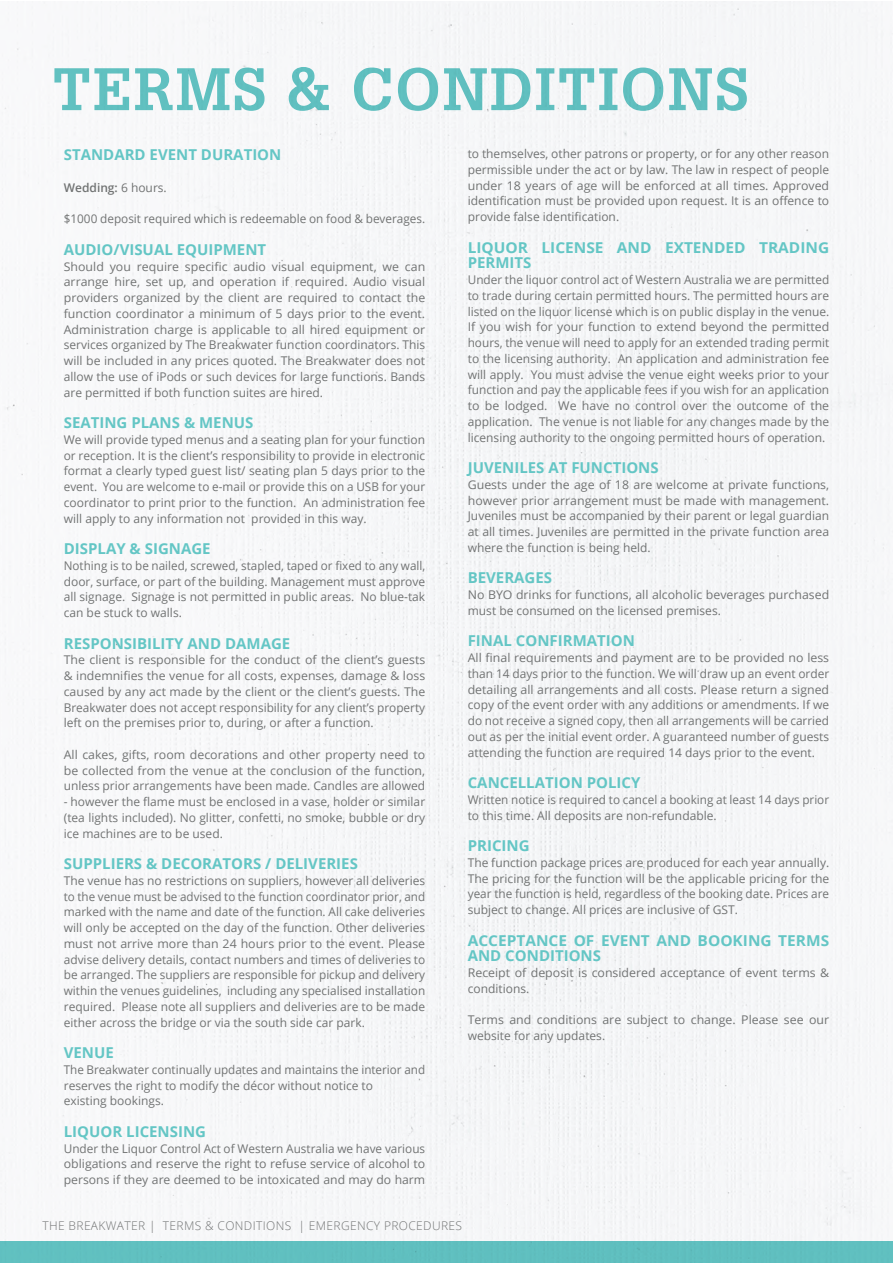
<style>
.page{position:relative;width:893px;height:1263px;background:#fff}
.page>*{position:absolute;margin:0;border:0;box-sizing:border-box;transform-origin:0 0}
.t1{font:700 58.5px "Glypha 65";letter-spacing:.03em;color:#64c6c5}
.t2{font:700 15px/15.8px "Open Sans";color:#64c6c5}
.t3{font:12px/15.8px "Open Sans";color:#717373;text-align:justify}
.t4{font:300 12px "Open Sans";letter-spacing:.03em;color:#717373}
.t5{font:600 12px "Open Sans";color:#717373}
.s1{font-weight:400}
</style>
<div class="page">
<div style="left:0;top:1px;width:893px;height:1241px;background:#f6f7f8"></div>
<div style="left:0;top:1242px;width:893px;height:21px;background:#60bfc0"></div>
<h1 class="t1" style="left:52px;top:53px;width:698px">TERMS &amp; CONDITIONS</h1>
<p class="t2" style="left:64px;top:147px;width:219px">STANDARD EVENT DURATION</p>
<p class="t5" style="left:64px;top:179px;width:105px">Wedding: <span class="s1">6 hours.</span></p>
<p class="t3" style="left:64px;top:211px;width:363px">$1000 deposit required which is redeemable on food &amp; beverages.</p>
<p class="t2" style="left:64px;top:241px;width:204px">AUDIO/VISUAL EQUIPMENT</p>
<p class="t3" style="left:64px;top:258px;width:363px">Should you require specific audio visual equipment, we can arrange hire, set up, and operation if required. Audio visual providers organized by the client are required to contact the function coordinator a minimum of 5 days prior to the event.<br>Administration charge is applicable to all hired equipment or services organized by The Breakwater function coordinators. This will be included in any prices quoted. The Breakwater does not allow the use of iPods or such devices for large functions. Bands are permitted if both function suites are hired.</p>
<p class="t2" style="left:64px;top:414px;width:191px">SEATING PLANS &amp; MENUS</p>
<p class="t3" style="left:64px;top:431px;width:363px">We will provide typed menus and a seating plan for your function or reception. It is the client’s responsibility to provide in electronic format a clearly typed guest list/ seating plan 5 days prior to the event. You are welcome to e-mail or provide this on a USB for your coordinator to print prior to the function. An administration fee will apply to any information not provided in this way.</p>
<p class="t2" style="left:64px;top:540px;width:148px">DISPLAY &amp; SIGNAGE</p>
<p class="t3" style="left:64px;top:557px;width:363px">Nothing is to be nailed, screwed, stapled, taped or fixed to any wall, door, surface, or part of the building. Management must approve all signage. Signage is not permitted in public areas. No blue-tak can be stuck to walls.</p>
<p class="t2" style="left:64px;top:635px;width:228px">RESPONSIBILITY AND DAMAGE</p>
<p class="t3" style="left:64px;top:652px;width:363px">The client is responsible for the conduct of the client’s guests &amp; indemnifies the venue for all costs, expenses, damage &amp; loss caused by any act made by the client or the client’s guests. The Breakwater does not accept responsibility for any client’s property left on the premises prior to, during, or after a function.</p>
<p class="t3" style="left:64px;top:746px;width:363px">All cakes, gifts, room decorations and other property need to be collected from the venue at the conclusion of the function, unless prior arrangements have been made. Candles are allowed</p>
<p class="t3" style="left:64px;top:794px;width:363px">- however the flame must be enclosed in a vase, holder or similar (tea lights included). No glitter, confetti, no smoke, bubble or dry ice machines are to be used.</p>
<p class="t2" style="left:64px;top:855px;width:296px">SUPPLIERS &amp; DECORATORS / DELIVERIES</p>
<p class="t3" style="left:64px;top:872px;width:363px">The venue has no restrictions on suppliers, however all deliveries to the venue must be advised to the function coordinator prior, and marked with the name and date of the function. All cake deliveries will only be accepted on the day of the function. Other deliveries must not arrive more than 24 hours prior to the event. Please advise delivery details, contact numbers and times of deliveries to be arranged. The suppliers are responsible for pickup and delivery within the venues guidelines, including any specialised installation required. Please note all suppliers and deliveries are to be made either across the bridge or via the south side car park.</p>
<p class="t2" style="left:64px;top:1044px;width:52px">VENUE</p>
<p class="t3" style="left:64px;top:1061px;width:363px;text-align:left">The Breakwater continually updates and maintains the interior and reserves the right to modify the décor without notice to<br>existing bookings.</p>
<p class="t2" style="left:64px;top:1123px;width:144px">LIQUOR LICENSING</p>
<p class="t3" style="left:64px;top:1140px;width:363px">Under the Liquor Control Act of Western Australia we have various obligations and reserve the right to refuse service of alcohol to persons if they are deemed to be intoxicated and may do harm</p>
<p class="t3" style="left:468px;top:145px;width:363px">to themselves, other patrons or property, or for any other reason permissible under the act or by law. The law in respect of people under 18 years of age will be enforced at all times. Approved identification must be provided upon request. It is an offence to provide false identification.</p>
<p class="t2" style="left:468px;top:239px;width:363px">LIQUOR LICENSE AND EXTENDED TRADING<br>PERMITS</p>
<p class="t3" style="left:468px;top:271px;width:363px">Under the liquor control act of Western Australia we are permitted to trade during certain permitted hours. The permitted hours are listed on the liquor license which is on public display in the venue.<br>If you wish for your function to extend beyond the permitted hours, the venue will need to apply for an extended trading permit to the licensing authority. An application and administration fee will apply. You must advise the venue eight weeks prior to your function and pay the applicable fees if you wish for an application to be lodged. We have no control over the outcome of the application. The venue is not liable for any changes made by the licensing authority to the ongoing permitted hours of operation.</p>
<p class="t2" style="left:468px;top:459px;width:192px">JUVENILES AT FUNCTIONS</p>
<p class="t3" style="left:468px;top:476px;width:363px">Guests under the age of 18 are welcome at private functions, however prior arrangement must be made with management.<br>Juveniles must be accompanied by their parent or legal guardian at all times. Juveniles are permitted in the private function area where the function is being held.</p>
<p class="t2" style="left:468px;top:570px;width:86px">BEVERAGES</p>
<p class="t3" style="left:468px;top:586px;width:363px">No BYO drinks for functions, all alcoholic beverages purchased must be consumed on the licensed premises.</p>
<p class="t2" style="left:468px;top:633px;width:169px">FINAL CONFIRMATION</p>
<p class="t3" style="left:468px;top:649px;width:363px">All final requirements and payment are to be provided no less than 14 days prior to the function. We will draw up an event order detailing all arrangements and all costs. Please return a signed copy of the event order with any additions or amendments. If we do not receive a signed copy, then all arrangements will be carried out as per the initial event order. A guaranteed number of guests attending the function are required 14 days prior to the event.</p>
<p class="t2" style="left:468px;top:774px;width:174px">CANCELLATION POLICY</p>
<p class="t3" style="left:468px;top:791px;width:363px">Written notice is required to cancel a booking at least 14 days prior to this time. All deposits are non-refundable.</p>
<p class="t2" style="left:468px;top:837px;width:63px">PRICING</p>
<p class="t3" style="left:468px;top:854px;width:363px">The function package prices are produced for each year annually.<br>The pricing for the function will be the applicable pricing for the year the function is held, regardless of the booking date. Prices are subject to change. All prices are inclusive of GST.</p>
<p class="t2" style="left:468px;top:932px;width:363px">ACCEPTANCE OF EVENT AND BOOKING TERMS<br>AND CONDITIONS</p>
<p class="t3" style="left:468px;top:964px;width:363px">Receipt of deposit is considered acceptance of event terms &amp; conditions.</p>
<p class="t3" style="left:468px;top:1012px;width:363px">Terms and conditions are subject to change. Please see our website for any updates.</p>
<p class="t4" style="left:43px;top:1217px;width:421px">THE BREAKWATER | TERMS &amp; CONDITIONS | EMERGENCY PROCEDURES</p>
</div>
